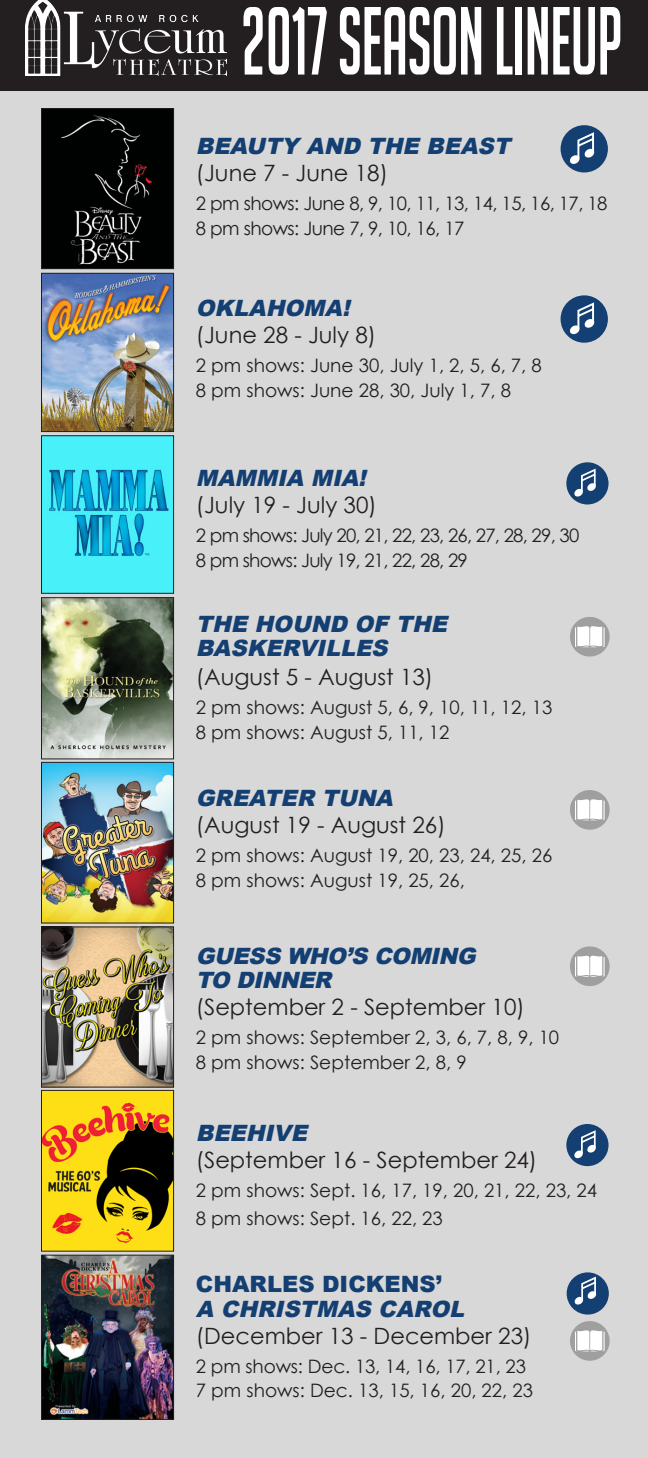
<style>
.page{position:relative;width:648px;height:1458px;background:#d9d8d9}
.page>*{position:absolute;margin:0;border:0;box-sizing:border-box;transform-origin:0 0}
.t1{font:94.05px "Big Noodle Titling";letter-spacing:-.01em;color:#fff;scale:.73 1}
.t2{font:22.5px "Century Gothic";color:#231f20}
.t3{font:italic 900 22.5px/24.8px "Arial";color:#143f72}
.t4{font:900 22.5px "Arial";color:#143f72}
.t5{font:18.45px/24.8px "Century Gothic";color:#231f20}
.t6{font:18.45px/24.8px "Century Gothic";letter-spacing:-.04em;color:#231f20}
.t7{font:18.45px/24.8px "Century Gothic";letter-spacing:-.03em;color:#231f20}
</style>
<div class="page">
<img style="left:43px;top:764px;width:129px;height:157px">
<div style="left:41px;top:762px;width:133px;height:161px;border:1px solid #231f20"></div>
<img style="left:43px;top:437px;width:129px;height:155px">
<div style="left:41px;top:435px;width:133px;height:159px;border:1px solid #231f20"></div>
<img style="left:43px;top:599px;width:129px;height:158px">
<div style="left:41px;top:597px;width:133px;height:162px;border:1px solid #231f20"></div>
<svg style="left:570px;top:617px;width:40px;height:40px"></svg>
<svg style="left:570px;top:790px;width:40px;height:40px"></svg>
<img style="left:43px;top:929px;width:129px;height:156px">
<div style="left:41px;top:927px;width:133px;height:160px;border:1px solid #231f20"></div>
<img style="left:43px;top:1092px;width:129px;height:157px">
<div style="left:41px;top:1090px;width:133px;height:161px;border:1px solid #231f20"></div>
<img style="left:43px;top:1257px;width:129px;height:161px">
<div style="left:41px;top:1255px;width:133px;height:165px;border:1px solid #231f20"></div>
<div style="left:566px;top:1124px;width:43px;height:42px;background:#143f72;border-radius:50%"></div>
<svg style="left:574px;top:1130px;width:22px;height:29px"></svg>
<div style="left:567px;top:1272px;width:42px;height:43px;background:#143f72;border-radius:50%"></div>
<svg style="left:574px;top:1275px;width:23px;height:30px"></svg>
<svg style="left:570px;top:1321px;width:40px;height:40px"></svg>
<svg style="left:570px;top:946px;width:40px;height:40px"></svg>
<div style="left:566px;top:462px;width:43px;height:42px;background:#143f72;border-radius:50%"></div>
<svg style="left:574px;top:468px;width:22px;height:29px"></svg>
<img style="left:43px;top:110px;width:129px;height:157px">
<div style="left:41px;top:108px;width:133px;height:161px;border:1px solid #231f20"></div>
<img style="left:43px;top:275px;width:129px;height:155px">
<div style="left:41px;top:273px;width:133px;height:159px;border:1px solid #231f20"></div>
<div style="left:561px;top:125px;width:47px;height:47px;background:#143f72;border-radius:50%"></div>
<svg style="left:570px;top:132px;width:25px;height:32px"></svg>
<div style="left:561px;top:295px;width:47px;height:48px;background:#143f72;border-radius:50%"></div>
<svg style="left:570px;top:302px;width:25px;height:33px"></svg>
<div style="left:0;top:0;width:648px;height:91px;background:#231f20"></div>
<img style="left:26px;top:0;width:201px;height:76px">
<h1 class="t1" style="left:241px;top:-10px;width:524px">2017 SEASON LINEUP</h1>
<p class="t3" style="left:196px;top:132px;width:322px">BEAUTY AND THE BEAST</p>
<p class="t2" style="left:196px;top:158px;width:194px">(June 7 - June 18)</p>
<p class="t7" style="left:196px;top:191px;width:413px">2 pm shows: June 8, 9, 10, 11, 13, 14, 15, 16, 17, 18<br>8 pm shows: June 7, 9, 10, 16, 17</p>
<p class="t3" style="left:196px;top:294px;width:162px">OKLAHOMA!</p>
<p class="t2" style="left:196px;top:320px;width:182px">(June 28 - July 8)</p>
<p class="t5" style="left:196px;top:353px;width:348px">2 pm shows: June 30, July 1, 2, 5, 6, 7, 8<br>8 pm shows: June 28, 30, July 1, 7, 8</p>
<p class="t3" style="left:196px;top:465px;width:178px">MAMMIA MIA!</p>
<p class="t2" style="left:196px;top:490px;width:183px">(July 19 - July 30)</p>
<p class="t6" style="left:196px;top:522px;width:385px">2 pm shows: July 20, 21, 22, 23, 26, 27, 28, 29, 30<br>8 pm shows: July 19, 21, 22, 28, 29</p>
<p class="t3" style="left:196px;top:610px;width:259px">THE HOUND OF THE<br>BASKERVILLES</p>
<p class="t2" style="left:196px;top:663px;width:239px">(August 5 - August 13)</p>
<p class="t5" style="left:196px;top:695px;width:358px">2 pm shows: August 5, 6, 9, 10, 11, 12, 13<br>8 pm shows: August 5, 11, 12</p>
<p class="t3" style="left:196px;top:785px;width:205px">GREATER TUNA</p>
<p class="t2" style="left:196px;top:811px;width:251px">(August 19 - August 26)</p>
<p class="t5" style="left:196px;top:843px;width:358px">2 pm shows: August 19, 20, 23, 24, 25, 26<br>8 pm shows: August 19, 25, 26,</p>
<p class="t3" style="left:196px;top:942px;width:288px">GUESS WHO’S COMING<br>TO DINNER</p>
<p class="t2" style="left:196px;top:993px;width:330px">(September 2 - September 10)</p>
<p class="t5" style="left:196px;top:1025px;width:365px">2 pm shows: September 2, 3, 6, 7, 8, 9, 10<br>8 pm shows: September 2, 8, 9</p>
<p class="t3" style="left:196px;top:1119px;width:119px">BEEHIVE</p>
<p class="t2" style="left:196px;top:1145px;width:343px">(September 16 - September 24)</p>
<p class="t5" style="left:196px;top:1175px;width:403px;line-height:29px">2 pm shows: Sept. 16, 17, 19, 20, 21, 22, 23, 24<br>8 pm shows: Sept. 16, 22, 23</p>
<p class="t4" style="left:196px;top:1267px;width:248px">CHARLES DICKENS’</p>
<p class="t3" style="left:196px;top:1295px;width:277px">A CHRISTMAS CAROL</p>
<p class="t2" style="left:196px;top:1321px;width:337px">(December 13 - December 23)</p>
<p class="t5" style="left:196px;top:1353px;width:339px">2 pm shows: Dec. 13, 14, 16, 17, 21, 23<br>7 pm shows: Dec. 13, 15, 16, 20, 22, 23</p>
</div>
